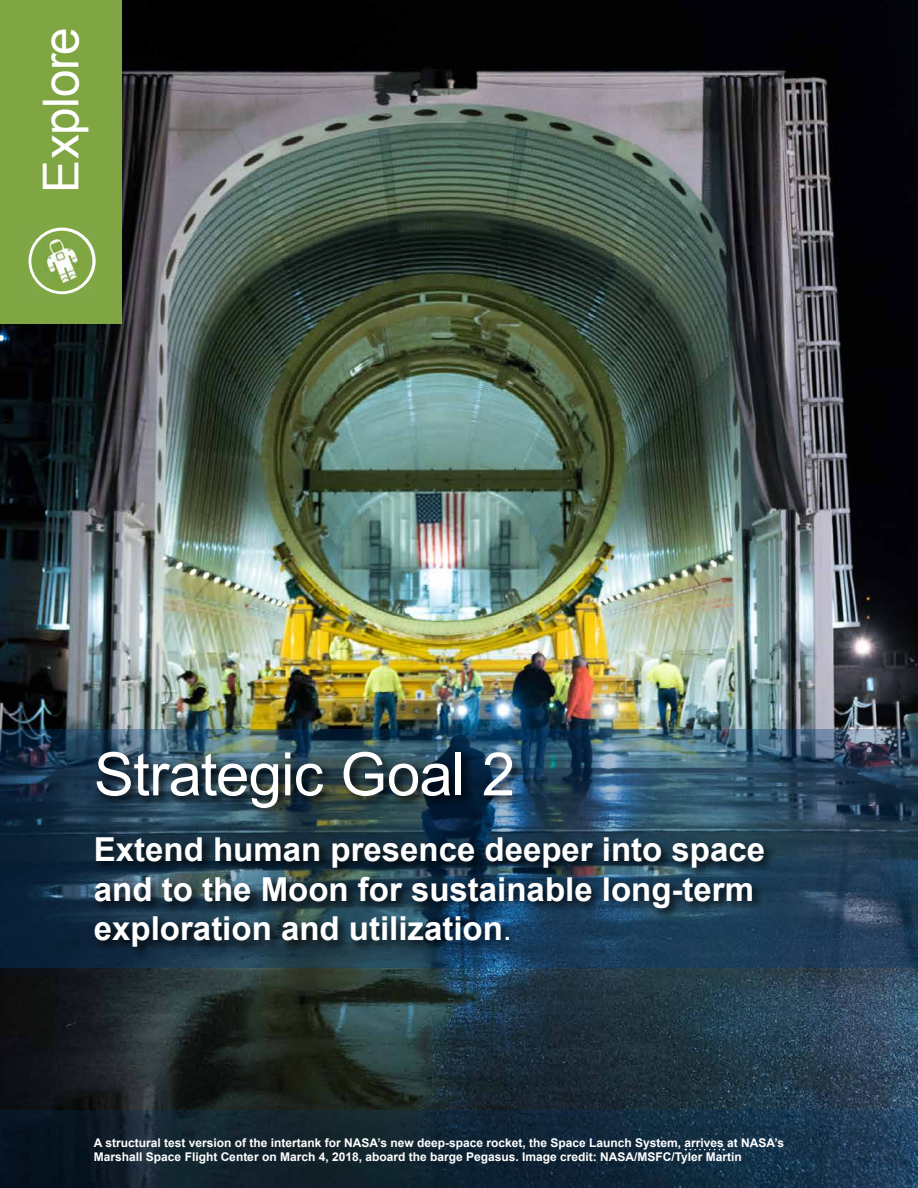
<style>
.page{position:relative;width:918px;height:1188px;background:#fff}
.page>*{position:absolute;margin:0;border:0;box-sizing:border-box;transform-origin:0 0}
.H1_SG_title_white{font:60px "Arial";letter-spacing:-.015em;color:#fff}
.H1_Area_title_white{font:49.5px "Arial";letter-spacing:-.01em;color:#fff}
.H1_description_white{font:700 33px/39.6px "Arial";color:#fff}
.Caption_white_text_b{font:700 12px/14.4px "Arial";color:#fff}
.s1{font-family:"Microsoft Sans Serif";font-weight:400}
</style>
<div class="page">
<img style="left:0;top:0;width:918px;height:1110px">
<img style="left:0;top:729px;width:918px;height:239px">
<div style="left:92px;top:834px;width:684px;height:125px;background:#000;opacity:.85"></div>
<div style="left:94px;top:749px;width:431px;height:71px;background:#000;opacity:.85"></div>
<svg style="left:0;top:1110px;width:918px;height:78px;background:#122737"></svg>
<svg style="left:685px;top:1149px;width:39px;height:1px"></svg>
<div style="left:0;top:0;width:122px;height:324px;background:#7fa643"></div>
<img style="left:28px;top:227px;width:63px;height:68px">
<img style="left:29px;top:228px;width:67px;height:66px;border-radius:33px">
<img style="left:31px;top:231px;width:61px;height:60px;border-radius:30px">
<p class="H1_Area_title_white" style="left:29px;top:193px;width:167px;rotate:-90deg">Explore</p>
<p class="H1_SG_title_white" style="left:94px;top:735px;width:423px">Strategic Goal 2</p>
<p class="H1_description_white" style="left:94px;top:831px;width:673px">Extend human presence deeper into space and to the Moon for sustainable long-term exploration and utilization<span class="s1">.</span></p>
<p class="Caption_white_text_b" style="left:94px;top:1136px;width:692px">A structural test version of the intertank for NASA’s new deep-space rocket, the Space Launch System, arrives at NASA’s<br>Marshall Space Flight Center on March 4, 2018, aboard the barge Pegasus. Image credit: NASA/MSFC/Tyler Martin</p>
</div>
